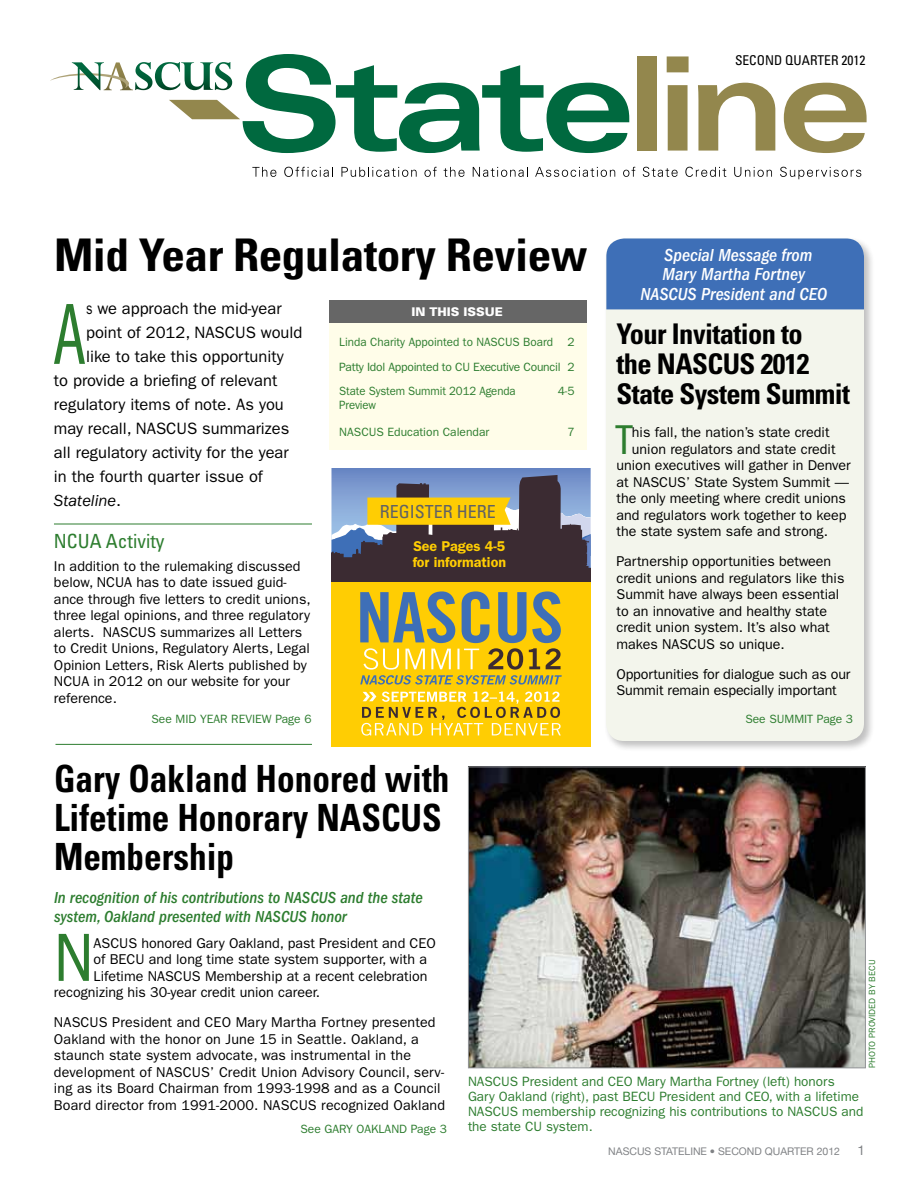
<style>
.page{position:relative;width:918px;height:1188px;background:#fff}
.page>*{position:absolute;margin:0;border:0;box-sizing:border-box;transform-origin:0 0}
.t1{font:condensed 89.7px "Franklin Gothic";color:#2d7d2f;scale:.75 1}
.t2{font:condensed 70.5px "Franklin Gothic";color:#2d7d2f}
.t3{font:700 condensed 45px "Univers";letter-spacing:-.01em;color:#000;scale:1.05 1}
.t4{font:condensed 43.05px "Franklin Gothic";color:#2d7d2f}
.t5{font:700 condensed 37.5px/39px "Univers";color:#000;scale:.94 1}
.t6{font:700 condensed 28.5px/30px "Univers";letter-spacing:-.02em;color:#000}
.t7{font:condensed 19.5px "Univers";color:#2d7d2f}
.t8{font:italic 500 condensed 18px/19.5px "Franklin Gothic";color:#fff;text-align:center}
.t9{font:condensed 18px "Univers";color:#616264}
.t10{font:16.5px "Franklin Gothic";color:#000}
.t11{font:italic 500 condensed 16.5px/19.5px "Franklin Gothic";color:#2d7d2f}
.t12{font:16.5px "Franklin Gothic";color:#000;scale:.75 1}
.t13{font:italic 16.5px "Franklin Gothic";color:#000}
.t14{font:14.25px/16.5px "Franklin Gothic";color:#000}
.t15{font:600 14.25px/16.5px "Franklin Gothic";color:#ffcd03}
.t16{font:13.5px/15px "Franklin Gothic";color:#2d7d2f}
.t17{font:condensed 13.5px "Univers";color:#000}
.t18{font:13.5px "Helvetica Neue";color:#808285}
.t19{font:12px/24.9px "Franklin Gothic";color:#2d7d2f;text-align:justify}
.t20{font:900 12px "Univers";color:#fff}
.t21{font:12px "Franklin Gothic";color:#2d7d2f;scale:.95 1}
.t22{font:10.5px "Helvetica Neue";color:#808285}
.t23{font:9px "Franklin Gothic";color:#2d7d2f}
.s1{font-style:normal}
</style>
<div class="page">
<div style="left:331px;top:582px;width:260px;height:165px;background:#ffcd03"></div>
<svg style="left:361px;top:692px;width:200px;height:44px"></svg>
<svg style="left:360px;top:591px;width:202px;height:94px"></svg>
<div style="left:331px;top:468px;width:260px;height:7px;background:#6987c4"></div>
<svg style="left:331px;top:475px;width:260px;height:107px;background:#6e665d"></svg>
<svg style="left:50px;top:54px;width:579px;height:99px"></svg>
<div style="left:637px;top:56px;width:20px;height:95px;background:#93874d"></div>
<svg style="left:667px;top:56px;width:22px;height:95px"></svg>
<svg style="left:698px;top:83px;width:77px;height:68px"></svg>
<svg style="left:784px;top:83px;width:83px;height:70px"></svg>
<svg style="left:252px;top:167px;width:24px;height:10px"></svg>
<svg style="left:284px;top:167px;width:49px;height:10px"></svg>
<svg style="left:341px;top:167px;width:76px;height:10px"></svg>
<svg style="left:424px;top:167px;width:13px;height:10px"></svg>
<svg style="left:444px;top:167px;width:21px;height:10px"></svg>
<svg style="left:473px;top:167px;width:55px;height:10px"></svg>
<svg style="left:535px;top:167px;width:80px;height:10px"></svg>
<svg style="left:623px;top:167px;width:12px;height:10px"></svg>
<svg style="left:643px;top:167px;width:35px;height:10px"></svg>
<svg style="left:685px;top:167px;width:41px;height:10px"></svg>
<svg style="left:734px;top:167px;width:38px;height:10px"></svg>
<svg style="left:780px;top:167px;width:81px;height:12px"></svg>
<hr style="left:54px;top:524px;width:258px;height:1px;background:#2d7d2f">
<img style="left:470px;top:769px;width:394px;height:297px">
<div style="left:468px;top:767px;width:398px;height:301px;border:1px solid #939598"></div>
<hr style="left:56px;top:744px;width:256px;height:1px;background:#2d7d2f">
<div style="left:603px;top:236px;width:271px;height:516px;background:#000;opacity:.25"></div>
<div style="left:606px;top:238px;width:258px;height:503px;background:#f3f5ec;border-radius:18px"></div>
<div style="left:330px;top:301px;width:257px;height:149px;background:#fffde9"></div>
<div style="left:330px;top:301px;width:257px;height:22px;background:#666"></div>
<div style="left:606px;top:238px;width:258px;height:71px;background:#3e6fb7"></div>
<p class="t17" style="left:735px;top:52px;width:132px">SECOND QUARTER 2012</p>
<h3 class="t3" style="left:54px;top:228px;width:510px">Mid Year Regulatory Review</h3>
<h1 class="t1" style="left:53px;top:284px;width:46px">A</h1>
<p class="t12" style="left:86px;top:299px;width:262px">s we approach the mid-year</p>
<p class="t10" style="left:86px;top:323px;width:218px">point of 2012, NASCUS would</p>
<p class="t10" style="left:86px;top:347px;width:199px">like to take this opportunity</p>
<p class="t10" style="left:54px;top:371px;width:225px">to provide a briefing of relevant</p>
<p class="t10" style="left:54px;top:395px;width:231px">regulatory items of note. As you</p>
<p class="t10" style="left:54px;top:419px;width:237px">may recall, NASCUS summarizes</p>
<p class="t10" style="left:54px;top:443px;width:236px">all regulatory activity for the year</p>
<p class="t10" style="left:54px;top:467px;width:210px">in the fourth quarter issue of</p>
<p class="t13" style="left:54px;top:492px;width:69px">Stateline<span class="s1">.</span></p>
<h3 class="t7" style="left:54px;top:529px;width:112px">NCUA Activity</h3>
<p class="t14" style="left:54px;top:558px;width:258px">In addition to the rulemaking discussed below, NCUA has to date issued guid&shy;ance through five letters to credit unions, three legal opinions, and three regulatory alerts. NASCUS summarizes all Letters to Credit Unions, Regulatory Alerts, Legal Opinion Letters, Risk Alerts published by NCUA in 2012 on our website for your reference.</p>
<p class="t19" style="left:152px;top:707px;width:162px">See MID YEAR REVIEW Page 6</p>
<p class="t20" style="left:412px;top:304px;width:93px">IN THIS ISSUE</p>
<p class="t19" style="left:339px;top:329px;width:237px">Linda Charity Appointed to NASCUS Board 2<br>Patty Idol Appointed to CU Executive Council 2<br>State System Summit 2012 Agenda</p>
<p class="t19" style="left:558px;top:379px;width:19px">4-5</p>
<p class="t21" style="left:339px;top:398px;width:40px">Preview</p>
<p class="t19" style="left:339px;top:419px;width:152px">NASCUS Education Calendar</p>
<p class="t19" style="left:568px;top:419px;width:9px">7</p>
<p class="t9" style="left:380px;top:500px;width:118px">REGISTER HERE</p>
<p class="t15" style="left:413px;top:538px;width:95px">See Pages 4-5 for information</p>
<h3 class="t5" style="left:54px;top:759px;width:422px">Gary Oakland Honored with<br>Lifetime Honorary NASCUS<br>Membership</h3>
<p class="t8" style="left:640px;top:245px;width:189px">Special Message from<br>Mary Martha Fortney<br>NASCUS President and CEO</p>
<h3 class="t6" style="left:617px;top:319px;width:235px">Your Invitation to<br>the NASCUS 2012<br>State System Summit</h3>
<h3 class="t4" style="left:617px;top:415px;width:17px">T</h3>
<p class="t14" style="left:632px;top:424px;width:199px">his fall, the nation’s state credit</p>
<p class="t14" style="left:632px;top:441px;width:205px">union regulators and state credit</p>
<p class="t14" style="left:617px;top:457px;width:236px">union executives will gather in Denver</p>
<p class="t14" style="left:617px;top:474px;width:234px">at NASCUS’ State System Summit —</p>
<p class="t14" style="left:617px;top:490px;width:231px">the only meeting where credit unions</p>
<p class="t14" style="left:617px;top:507px;width:231px">and regulators work together to keep</p>
<p class="t14" style="left:617px;top:523px;width:213px">the state system safe and strong.</p>
<p class="t14" style="left:617px;top:553px;width:229px">Partnership opportunities between credit unions and regulators like this Summit have always been essential to an innovative and healthy state credit union system. It’s also what makes NASCUS so unique.</p>
<p class="t14" style="left:617px;top:666px;width:235px">Opportunities for dialogue such as our<br>Summit remain especially important</p>
<p class="t19" style="left:745px;top:707px;width:109px">See SUMMIT Page 3</p>
<p class="t11" style="left:54px;top:888px;width:370px">In recognition of his contributions to NASCUS and the state system, Oakland presented with NASCUS honor</p>
<h2 class="t2" style="left:54px;top:918px;width:41px">N</h2>
<p class="t14" style="left:94px;top:935px;width:344px">ASCUS honored Gary Oakland, past President and CEO</p>
<p class="t14" style="left:94px;top:951px;width:335px">of BECU and long time state system supporter, with a</p>
<p class="t14" style="left:94px;top:968px;width:335px">Lifetime NASCUS Membership at a recent celebration</p>
<p class="t14" style="left:54px;top:984px;width:268px">recognizing his 30-year credit union career.</p>
<p class="t14" style="left:54px;top:1014px;width:393px">NASCUS President and CEO Mary Martha Fortney presented Oakland with the honor on June 15 in Seattle. Oakland, a staunch state system advocate, was instrumental in the development of NASCUS’ Credit Union Advisory Council, serv&shy;ing as its Board Chairman from 1993-1998 and as a Council Board director from 1991-2000. NASCUS recognized Oakland</p>
<p class="t19" style="left:300px;top:1116px;width:148px">See GARY OAKLAND Page 3</p>
<p class="t23" style="left:867px;top:1068px;width:110px;rotate:-90deg">Photo PROVIDED BY BECU</p>
<p class="t16" style="left:468px;top:1074px;width:397px">NASCUS President and CEO Mary Martha Fortney (left) honors Gary Oakland (right), past BECU President and CEO, with a lifetime NASCUS membership recognizing his contributions to NASCUS and the state CU system.</p>
<p class="t22" style="left:608px;top:1145px;width:233px">NASCUS STATELINE • SECOND QUARTER 2012</p>
<p class="t18" style="left:858px;top:1143px;width:9px">1</p>
</div>
